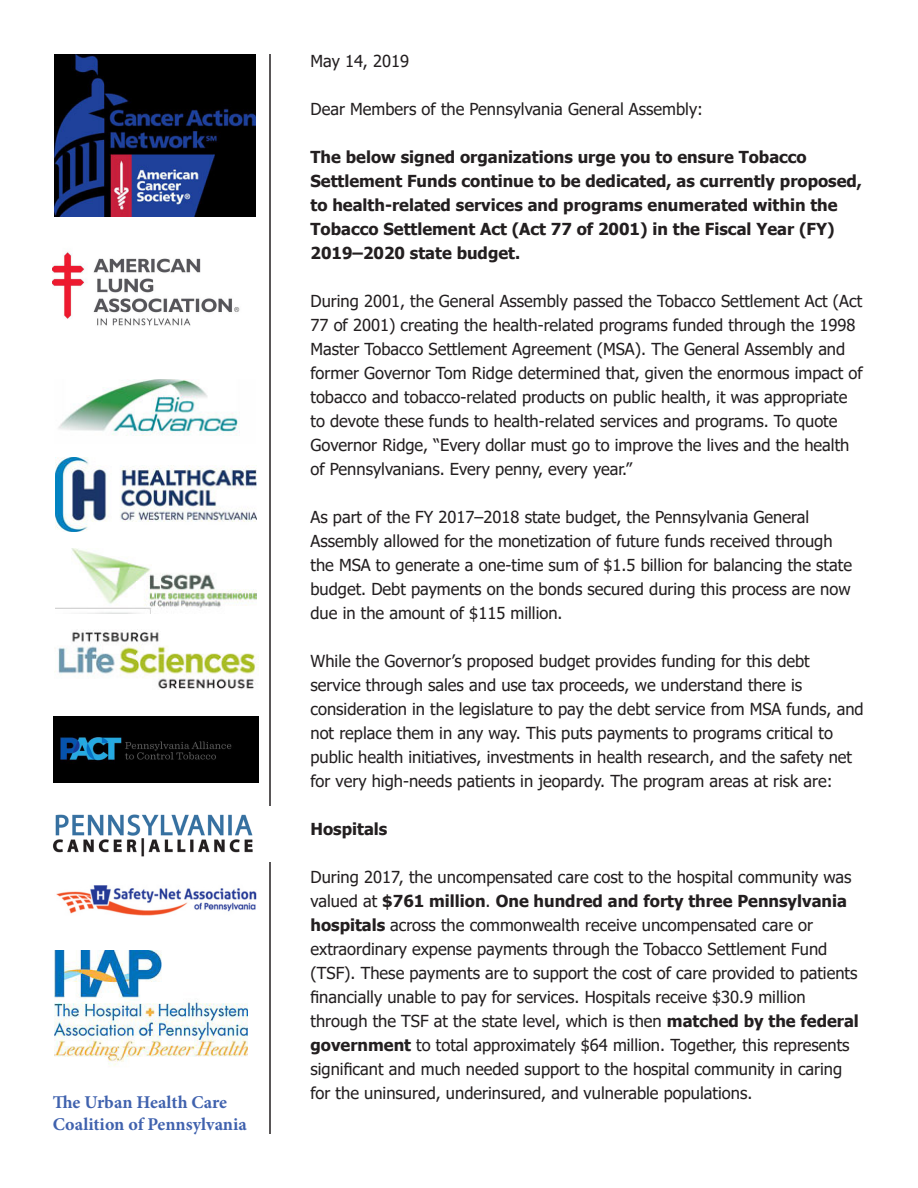
<style>
.page{position:relative;width:918px;height:1188px;background:#fff}
.page>*{position:absolute;margin:0;border:0;box-sizing:border-box;transform-origin:0 0}
.t1{font:700 18px "Minion Pro";color:#4062ae}
.t2{font:16.5px/24px "Tahoma";color:#231f20}
.t3{font:700 16.5px/24px "Tahoma";color:#231f20}
.s1{font-weight:700}
</style>
<div class="page">
<hr style="left:269px;top:54px;width:2px;height:1080px;background:#231f20">
<img style="left:58px;top:379px;width:182px;height:57px">
<img style="left:54px;top:54px;width:201px;height:163px">
<img style="left:54px;top:950px;width:194px;height:116px">
<img style="left:56px;top:885px;width:201px;height:31px">
<img style="left:54px;top:629px;width:205px;height:60px">
<img style="left:56px;top:457px;width:201px;height:75px">
<img style="left:55px;top:549px;width:202px;height:64px">
<img style="left:53px;top:717px;width:206px;height:66px">
<img style="left:52px;top:251px;width:188px;height:75px">
<img style="left:53px;top:806px;width:218px;height:56px">
<p class="t1" style="left:53px;top:1090px;width:176px">The Urban Health Care</p>
<p class="t1" style="left:53px;top:1112px;width:196px">Coalition of Pennsylvania</p>
<p class="t2" style="left:310px;top:50px;width:100px">May 14, 2019</p>
<p class="t2" style="left:310px;top:98px;width:394px">Dear Members of the Pennsylvania General Assembly:</p>
<p class="t3" style="left:310px;top:145px;width:553px">The below signed organizations urge you to ensure Tobacco Settlement Funds continue to be dedicated, as currently proposed, to health-related services and programs enumerated within the Tobacco Settlement Act (Act 77 of 2001) in the Fiscal Year (FY)<br>2019–2020 state budget.</p>
<p class="t2" style="left:310px;top:290px;width:554px">During 2001, the General Assembly passed the Tobacco Settlement Act (Act 77 of 2001) creating the health-related programs funded through the 1998<br>Master Tobacco Settlement Agreement (MSA). The General Assembly and former Governor Tom Ridge determined that, given the enormous impact of tobacco and tobacco-related products on public health, it was appropriate to devote these funds to health-related services and programs. To quote Governor Ridge, “Every dollar must go to improve the lives and the health of Pennsylvanians. Every penny, every year.”</p>
<p class="t2" style="left:310px;top:506px;width:543px">As part of the FY 2017–2018 state budget, the Pennsylvania General Assembly allowed for the monetization of future funds received through the MSA to generate a one-time sum of $1.5 billion for balancing the state budget. Debt payments on the bonds secured during this process are now due in the amount of $115 million.</p>
<p class="t2" style="left:310px;top:650px;width:555px">While the Governor’s proposed budget provides funding for this debt service through sales and use tax proceeds, we understand there is consideration in the legislature to pay the debt service from MSA funds, and not replace them in any way. This puts payments to programs critical to public health initiatives, investments in health research, and the safety net for very high-needs patients in jeopardy. The program areas at risk are:</p>
<p class="t3" style="left:310px;top:817px;width:78px">Hospitals</p>
<p class="t2" style="left:310px;top:866px;width:550px">During 2017, the uncompensated care cost to the hospital community was valued at <span class="s1">$761 million</span>. <span class="s1">One hundred and forty three Pennsylvania hospitals</span> across the commonwealth receive uncompensated care or extraordinary expense payments through the Tobacco Settlement Fund (TSF). These payments are to support the cost of care provided to patients financially unable to pay for services. Hospitals receive $30.9 million through the TSF at the state level, which is then <span class="s1">matched by the federal government</span> to total approximately $64 million. Together, this represents significant and much needed support to the hospital community in caring</p>
<p class="t2" style="left:310px;top:1082px;width:443px">for the uninsured, underinsured, and vulnerable populations.</p>
</div>
